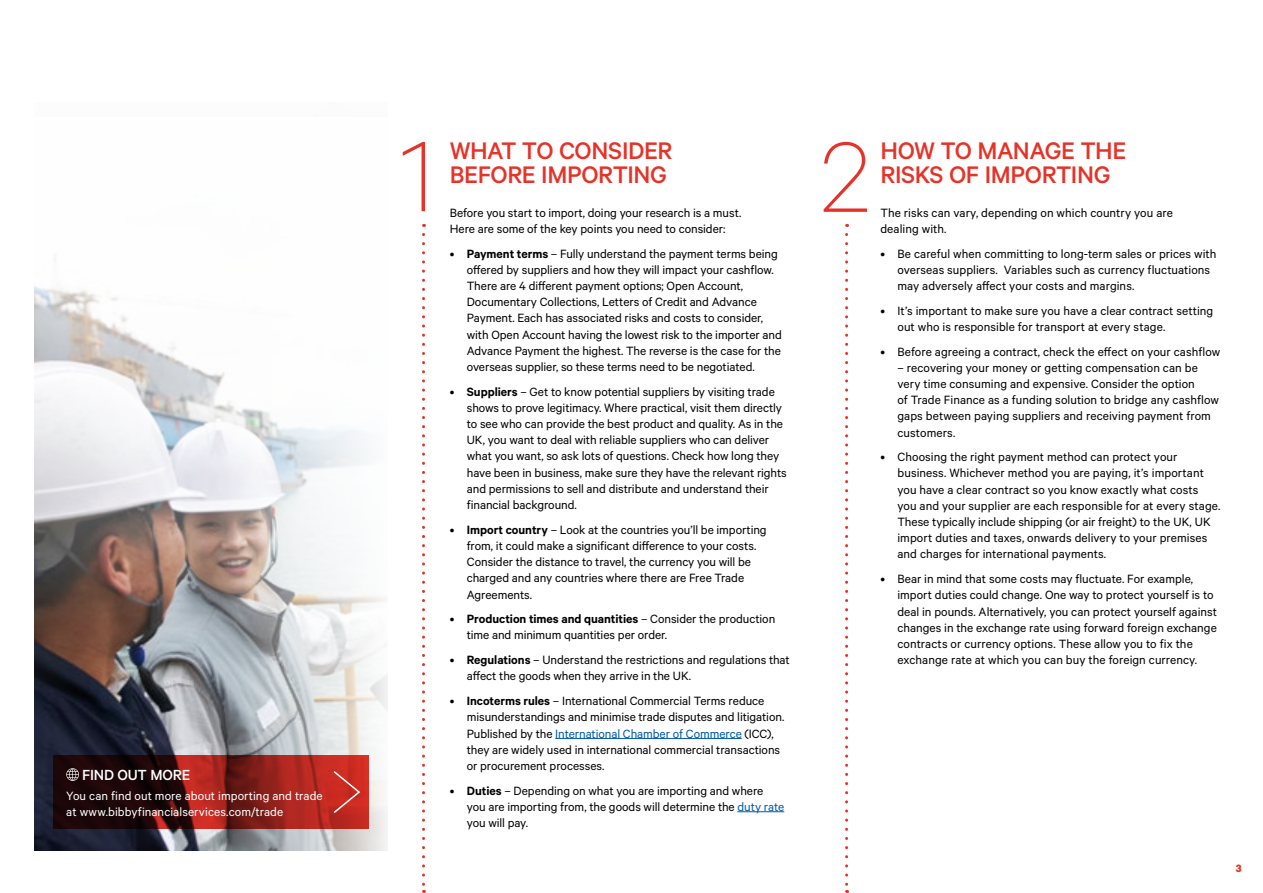
<style>
.page{position:relative;width:1263px;height:893px;background:#fff}
.page>*{position:absolute;margin:0;border:0;box-sizing:border-box;transform-origin:0 0}
.t1{font:500 27px/24px "Calibre";letter-spacing:-.015em;color:#e63329}
.t2{font:500 16.5px "Calibre";letter-spacing:-.01em;color:#fff}
.t3{font:13.5px/16.2px "Calibre";color:#000}
.t4{font:13.5px/16.2px "Calibre";letter-spacing:.005em;color:#fff}
.t5{font:700 12px "Calibre";color:#e63329}
.s1{font-weight:600}
.s2{color:#005ba7}
</style>
<div class="page">
<img style="left:34px;top:693px;width:177px;height:157px">
<svg style="left:211px;top:693px;width:177px;height:157px"></svg>
<svg style="left:824px;top:142px;width:43px;height:70px"></svg>
<svg style="left:845px;top:234px;width:3px;height:659px"></svg>
<svg style="left:34px;top:152px;width:369px;height:541px"></svg>
<svg style="left:422px;top:234px;width:3px;height:659px"></svg>
<hr style="left:555px;top:738px;width:187px;height:1px;background:#005ba7">
<hr style="left:737px;top:811px;width:47px;height:1px;background:#005ba7">
<svg style="left:403px;top:142px;width:22px;height:69px"></svg>
<svg style="left:54px;top:755px;width:315px;height:74px;background:#691714"></svg>
<svg style="left:66px;top:768px;width:13px;height:13px"></svg>
<svg style="left:332px;top:769px;width:29px;height:46px"></svg>
<p class="t2" style="left:82px;top:765px;width:110px">FIND OUT MORE</p>
<p class="t4" style="left:66px;top:787px;width:258px">You can find out more about importing and trade at www.bibbyfinancialservices.com/trade</p>
<h1 class="t1" style="left:450px;top:138px;width:224px">WHAT TO CONSIDER<br>BEFORE IMPORTING</h1>
<p class="t3" style="left:450px;top:204px;width:293px">Before you start to import, doing your research is a must.<br>Here are some of the key points you need to consider:</p>
<p class="t3" style="left:467px;top:245px;width:317px;text-indent:-17px">• <span class="s1">Payment terms</span> – Fully understand the payment terms being offered by suppliers and how they will impact your cashflow.<br>There are 4 different payment options; Open Account, Documentary Collections, Letters of Credit and Advance Payment. Each has associated risks and costs to consider, with Open Account having the lowest risk to the importer and Advance Payment the highest. The reverse is the case for the overseas supplier, so these terms need to be negotiated.</p>
<p class="t3" style="left:467px;top:383px;width:322px;text-indent:-17px">• <span class="s1">Suppliers</span> – Get to know potential suppliers by visiting trade shows to prove legitimacy. Where practical, visit them directly to see who can provide the best product and quality. As in the UK, you want to deal with reliable suppliers who can deliver what you want, so ask lots of questions. Check how long they have been in business, make sure they have the relevant rights and permissions to sell and distribute and understand their financial background.</p>
<p class="t3" style="left:467px;top:521px;width:301px;text-indent:-17px">• <span class="s1">Import country</span> – Look at the countries you’ll be importing from, it could make a significant difference to your costs.<br>Consider the distance to travel, the currency you will be charged and any countries where there are Free Trade Agreements.</p>
<p class="t3" style="left:467px;top:610px;width:310px;text-indent:-17px">• <span class="s1">Production times and quantities</span> – Consider the production time and minimum quantities per order.</p>
<p class="t3" style="left:467px;top:651px;width:325px;text-indent:-17px">• <span class="s1">Regulations</span> – Understand the restrictions and regulations that affect the goods when they arrive in the UK.</p>
<p class="t3" style="left:467px;top:692px;width:319px;text-indent:-17px">• <span class="s1">Incoterms rules</span> – International Commercial Terms reduce misunderstandings and minimise trade disputes and litigation.<br>Published by the <span class="s2">International Chamber of Commerce</span> (ICC), they are widely used in international commercial transactions or procurement processes.</p>
<p class="t3" style="left:467px;top:782px;width:319px;text-indent:-17px">• <span class="s1">Duties</span> – Depending on what you are importing and where you are importing from, the goods will determine the <span class="s2">duty rate </span>you will pay.</p>
<h1 class="t1" style="left:880px;top:138px;width:247px">HOW TO MANAGE THE<br>RISKS OF IMPORTING</h1>
<p class="t3" style="left:880px;top:204px;width:294px">The risks can vary, depending on which country you are dealing with.</p>
<p class="t3" style="left:897px;top:245px;width:320px;text-indent:-17px">• Be careful when committing to long-term sales or prices with overseas suppliers. Variables such as currency fluctuations may adversely affect your costs and margins.</p>
<p class="t3" style="left:897px;top:302px;width:317px;text-indent:-17px">• It’s important to make sure you have a clear contract setting out who is responsible for transport at every stage.</p>
<p class="t3" style="left:880px;top:343px;width:341px">• Before agreeing a contract, check the effect on your cashflow</p>
<p class="t3" style="left:897px;top:359px;width:323px">– recovering your money or getting compensation can be very time consuming and expensive. Consider the option<br>of Trade Finance as a funding solution to bridge any cashflow gaps between paying suppliers and receiving payment from customers.</p>
<p class="t3" style="left:897px;top:448px;width:325px;text-indent:-17px">• Choosing the right payment method can protect your business. Whichever method you are paying, it’s important you have a clear contract so you know exactly what costs you and your supplier are each responsible for at every stage.<br>These typically include shipping (or air freight) to the UK, UK import duties and taxes, onwards delivery to your premises and charges for international payments.</p>
<p class="t3" style="left:897px;top:570px;width:321px;text-indent:-17px">• Bear in mind that some costs may fluctuate. For example, import duties could change. One way to protect yourself is to deal in pounds. Alternatively, you can protect yourself against changes in the exchange rate using forward foreign exchange contracts or currency options. These allow you to fix the exchange rate at which you can buy the foreign currency.</p>
<p class="t5" style="left:1236px;top:861px;width:7px">3</p>
</div>
